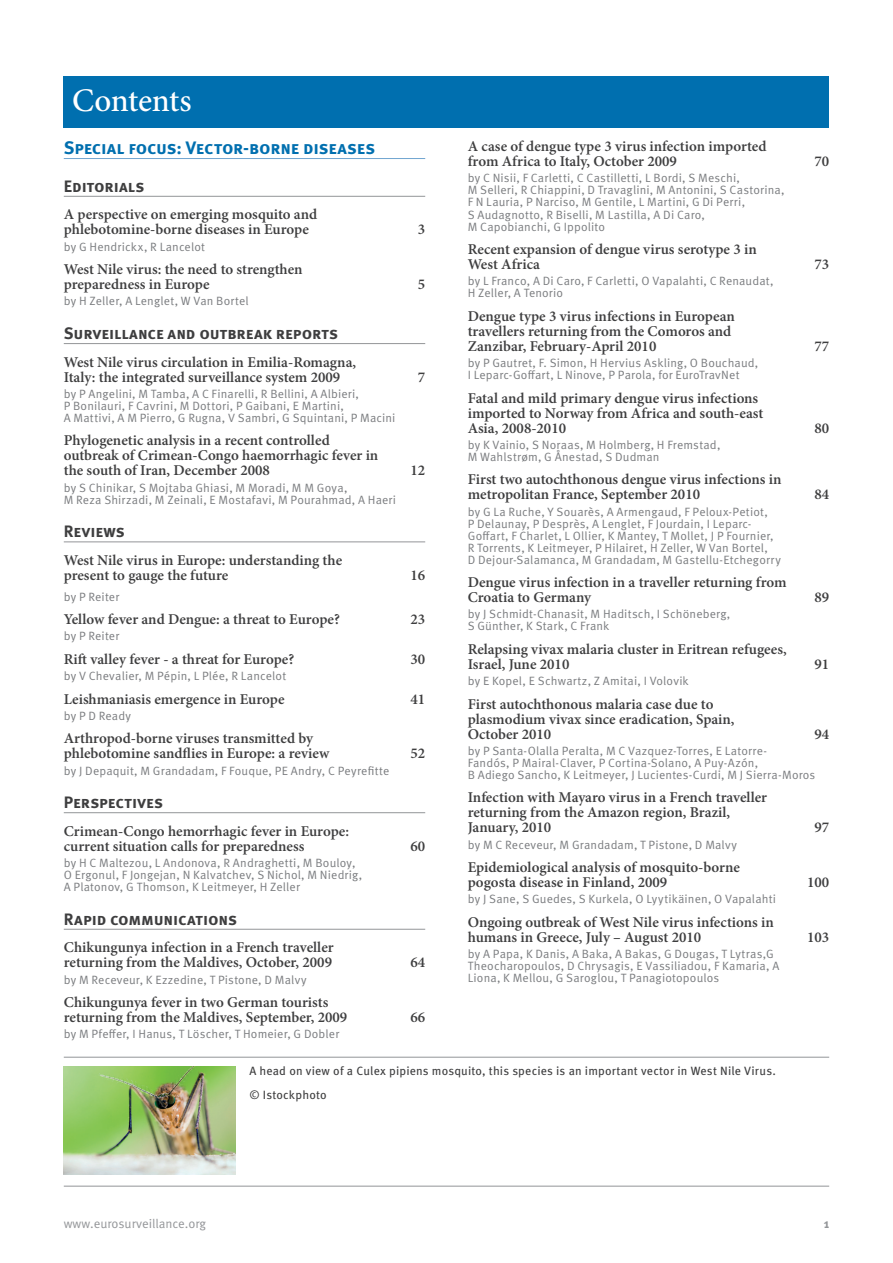
<style>
.page{position:relative;width:893px;height:1263px;background:#fff}
.page>*{position:absolute;margin:0;border:0;box-sizing:border-box;transform-origin:0 0}
.t1{font:500 33px "Minion Pro";letter-spacing:-.01em;color:#fff}
.t2{font:700 18px "Meta Pro";letter-spacing:-.01em;color:#006faf}
.t3{font:700 16.5px "Meta Pro";color:#3e3e3f}
.t4{font:600 15px/15px "Minion Pro";color:#3e3e3f}
.t5{font:12.75px "Meta Pro";color:#939598}
.t6{font:700 12.75px "Meta Pro";color:#939598}
.t7{font:12px/12px "Meta Pro";letter-spacing:.015em;color:#7a7c7f}
.t8{font:12px/24px "Meta Pro";letter-spacing:.01em;color:#3e3e3f}
</style>
<div class="page">
<div style="left:64px;top:77px;width:765px;height:51px;background:#006faf"></div>
<hr style="left:64px;top:158px;width:361px;height:1px;background:#71a5d0">
<hr style="left:64px;top:196px;width:361px;height:1px;background:#939598">
<hr style="left:64px;top:343px;width:361px;height:1px;background:#939598">
<hr style="left:64px;top:541px;width:361px;height:1px;background:#939598">
<hr style="left:64px;top:812px;width:361px;height:1px;background:#939598">
<hr style="left:64px;top:929px;width:361px;height:1px;background:#939598">
<hr style="left:64px;top:1057px;width:765px;height:1px;background:#939598">
<hr style="left:64px;top:1186px;width:765px;height:1px;background:#939598">
<img style="left:64px;top:1066px;width:171px;height:108px">
<h1 class="t1" style="left:72px;top:78px;width:121px">Contents</h1>
<h2 class="t2" style="left:64px;top:136px;width:313px">Special focus: Vector-borne diseases</h2>
<h3 class="t3" style="left:64px;top:175px;width:82px">Editorials</h3>
<p class="t4" style="left:64px;top:207px;width:255px">A perspective on emerging mosquito and phlebotomine-borne diseases in Europe</p>
<p class="t7" style="left:64px;top:241px;width:143px">by G Hendrickx, R Lancelot</p>
<p class="t4" style="left:64px;top:262px;width:240px">West Nile virus: the need to strengthen preparedness in Europe</p>
<p class="t7" style="left:64px;top:296px;width:187px">by H Zeller, A Lenglet, W Van Bortel</p>
<h3 class="t3" style="left:64px;top:323px;width:276px">Surveillance and outbreak reports</h3>
<p class="t4" style="left:64px;top:354px;width:294px">West Nile virus circulation in Emilia-Romagna,<br>Italy: the integrated surveillance system 2009</p>
<p class="t7" style="left:64px;top:388px;width:333px">by P Angelini, M Tamba, A C Finarelli, R Bellini, A Albieri,<br>P Bonilauri, F Cavrini, M Dottori, P Gaibani, E Martini,<br>A Mattivi, A M Pierro, G Rugna, V Sambri, G Squintani, P Macini</p>
<p class="t4" style="left:64px;top:433px;width:316px">Phylogenetic analysis in a recent controlled outbreak of Crimean-Congo haemorrhagic fever in the south of Iran, December 2008</p>
<p class="t7" style="left:64px;top:482px;width:334px">by S Chinikar, S Mojtaba Ghiasi, M Moradi, M M Goya,<br>M Reza Shirzadi, M Zeinali, E Mostafavi, M Pourahmad, A Haeri</p>
<h3 class="t3" style="left:64px;top:521px;width:63px">Reviews</h3>
<p class="t4" style="left:64px;top:553px;width:280px">West Nile virus in Europe: understanding the present to gauge the future</p>
<p class="t4" style="left:418px;top:222px;width:9px">3</p>
<p class="t4" style="left:418px;top:277px;width:9px">5</p>
<p class="t4" style="left:418px;top:369px;width:9px">7</p>
<p class="t4" style="left:410px;top:463px;width:16px">12</p>
<p class="t4" style="left:410px;top:568px;width:16px">16</p>
<p class="t7" style="left:64px;top:591px;width:57px">by P Reiter</p>
<p class="t4" style="left:64px;top:612px;width:278px">Yellow fever and Dengue: a threat to Europe?</p>
<p class="t4" style="left:410px;top:612px;width:16px">23</p>
<p class="t7" style="left:64px;top:630px;width:57px">by P Reiter</p>
<p class="t4" style="left:64px;top:651px;width:232px">Rift valley fever - a threat for Europe?</p>
<p class="t4" style="left:410px;top:651px;width:16px">30</p>
<p class="t7" style="left:64px;top:670px;width:224px">by V Chevalier, M Pépin, L Plée, R Lancelot</p>
<p class="t4" style="left:64px;top:691px;width:222px">Leishmaniasis emergence in Europe</p>
<p class="t4" style="left:410px;top:691px;width:16px">41</p>
<p class="t7" style="left:64px;top:710px;width:69px">by P D Ready</p>
<p class="t4" style="left:64px;top:731px;width:267px">Arthropod-borne viruses transmitted by phlebotomine sandflies in Europe: a review</p>
<p class="t4" style="left:410px;top:746px;width:16px">52</p>
<p class="t7" style="left:64px;top:765px;width:327px">by J Depaquit, M Grandadam, F Fouque, PE Andry, C Peyrefitte</p>
<h3 class="t3" style="left:64px;top:792px;width:101px">Perspectives</h3>
<p class="t4" style="left:64px;top:823px;width:287px">Crimean-Congo hemorrhagic fever in Europe: current situation calls for preparedness</p>
<p class="t7" style="left:64px;top:857px;width:300px">by H C Maltezou, L Andonova, R Andraghetti, M Bouloy,<br>O Ergonul, F Jongejan, N Kalvatchev, S Nichol, M Niedrig,<br>A Platonov, G Thomson, K Leitmeyer, H Zeller</p>
<h3 class="t3" style="left:64px;top:908px;width:175px">Rapid communications</h3>
<p class="t4" style="left:64px;top:940px;width:271px">Chikungunya infection in a French traveller returning from the Maldives, October, 2009</p>
<p class="t7" style="left:64px;top:974px;width:244px">by M Receveur, K Ezzedine, T Pistone, D Malvy</p>
<p class="t4" style="left:64px;top:995px;width:285px">Chikungunya fever in two German tourists returning from the Maldives, September, 2009</p>
<p class="t7" style="left:64px;top:1028px;width:277px">by M Pfeffer, I Hanus, T Löscher, T Homeier, G Dobler</p>
<p class="t4" style="left:410px;top:838px;width:16px">60</p>
<p class="t4" style="left:410px;top:955px;width:16px">64</p>
<p class="t4" style="left:410px;top:1010px;width:16px">66</p>
<p class="t4" style="left:468px;top:139px;width:300px">A case of dengue type 3 virus infection imported from Africa to Italy, October 2009</p>
<p class="t7" style="left:468px;top:173px;width:318px">by C Nisii, F Carletti, C Castilletti, L Bordi, S Meschi,<br>M Selleri, R Chiappini, D Travaglini, M Antonini, S Castorina, F N Lauria, P Narciso, M Gentile, L Martini, G Di Perri,<br>S Audagnotto, R Biselli, M Lastilla, A Di Caro,<br>M Capobianchi, G Ippolito</p>
<p class="t4" style="left:468px;top:242px;width:291px">Recent expansion of dengue virus serotype 3 in<br>West Africa</p>
<p class="t7" style="left:468px;top:275px;width:307px">by L Franco, A Di Caro, F Carletti, O Vapalahti, C Renaudat,<br>H Zeller, A Tenorio</p>
<p class="t4" style="left:468px;top:308px;width:269px">Dengue type 3 virus infections in European travellers returning from the Comoros and<br>Zanzibar, February-April 2010</p>
<p class="t7" style="left:468px;top:357px;width:292px">by P Gautret, F. Simon, H Hervius Askling, O Bouchaud,<br>I Leparc-Goffart, L Ninove, P Parola, for EuroTravNet</p>
<p class="t4" style="left:468px;top:390px;width:297px">Fatal and mild primary dengue virus infections imported to Norway from Africa and south-east<br>Asia, 2008-2010</p>
<p class="t7" style="left:468px;top:439px;width:254px">by K Vainio, S Noraas, M Holmberg, H Fremstad,<br>M Wahlstrøm, G Ånestad, S Dudman</p>
<p class="t4" style="left:468px;top:472px;width:315px">First two autochthonous dengue virus infections in metropolitan France, September 2010</p>
<p class="t7" style="left:468px;top:506px;width:315px">by G La Ruche, Y Souarès, A Armengaud, F Peloux-Petiot,<br>P Delaunay, P Desprès, A Lenglet, F Jourdain, I Leparc-Goffart, F Charlet, L Ollier, K Mantey, T Mollet, J P Fournier, R Torrents, K Leitmeyer, P Hilairet, H Zeller, W Van Bortel,<br>D Dejour-Salamanca, M Grandadam, M Gastellu-Etchegorry</p>
<p class="t4" style="left:468px;top:575px;width:320px">Dengue virus infection in a traveller returning from<br>Croatia to Germany</p>
<p class="t7" style="left:468px;top:608px;width:264px">by J Schmidt-Chanasit, M Haditsch, I Schöneberg,<br>S Günther, K Stark, C Frank</p>
<p class="t4" style="left:468px;top:641px;width:320px">Relapsing vivax malaria cluster in Eritrean refugees,<br>Israel, June 2010</p>
<p class="t7" style="left:468px;top:675px;width:223px">by E Kopel, E Schwartz, Z Amitai, I Volovik</p>
<p class="t4" style="left:468px;top:696px;width:268px">First autochthonous malaria case due to plasmodium vivax since eradication, Spain,<br>October 2010</p>
<p class="t4" style="left:814px;top:154px;width:16px">70</p>
<p class="t4" style="left:814px;top:257px;width:16px">73</p>
<p class="t4" style="left:814px;top:338px;width:16px">77</p>
<p class="t4" style="left:814px;top:420px;width:16px">80</p>
<p class="t4" style="left:814px;top:487px;width:16px">84</p>
<p class="t4" style="left:814px;top:590px;width:16px">89</p>
<p class="t4" style="left:814px;top:656px;width:16px">91</p>
<p class="t4" style="left:814px;top:726px;width:16px">94</p>
<p class="t7" style="left:468px;top:745px;width:349px">by P Santa-Olalla Peralta, M C Vazquez-Torres, E Latorre-<br>Fandós, P Mairal-Claver, P Cortina-Solano, A Puy-Azón,<br>B Adiego Sancho, K Leitmeyer, J Lucientes-Curdi, M J Sierra-Moros</p>
<p class="t4" style="left:468px;top:790px;width:301px">Infection with Mayaro virus in a French traveller returning from the Amazon region, Brazil,<br>January, 2010</p>
<p class="t4" style="left:814px;top:820px;width:16px">97</p>
<p class="t7" style="left:468px;top:839px;width:271px">by M C Receveur, M Grandadam, T Pistone, D Malvy</p>
<p class="t4" style="left:468px;top:860px;width:274px">Epidemiological analysis of mosquito-borne pogosta disease in Finland, 2009</p>
<p class="t7" style="left:468px;top:893px;width:310px">by J Sane, S Guedes, S Kurkela, O Lyytikäinen, O Vapalahti</p>
<p class="t4" style="left:468px;top:914px;width:308px">Ongoing outbreak of West Nile virus infections in humans in Greece, July – August 2010</p>
<p class="t7" style="left:468px;top:948px;width:313px">by A Papa, K Danis, A Baka, A Bakas, G Dougas, T Lytras,G<br>Theocharopoulos, D Chrysagis, E Vassiliadou, F Kamaria, A<br>Liona, K Mellou, G Saroglou, T Panagiotopoulos</p>
<p class="t4" style="left:807px;top:875px;width:24px">100</p>
<p class="t4" style="left:807px;top:929px;width:24px">103</p>
<p class="t8" style="left:249px;top:1060px;width:528px">A head on view of a Culex pipiens mosquito, this species is an important vector in West Nile Virus. © Istockphoto</p>
<p class="t5" style="left:64px;top:1215px;width:144px">www.eurosurveillance.org</p>
<p class="t6" style="left:824px;top:1215px;width:7px">1</p>
</div>
